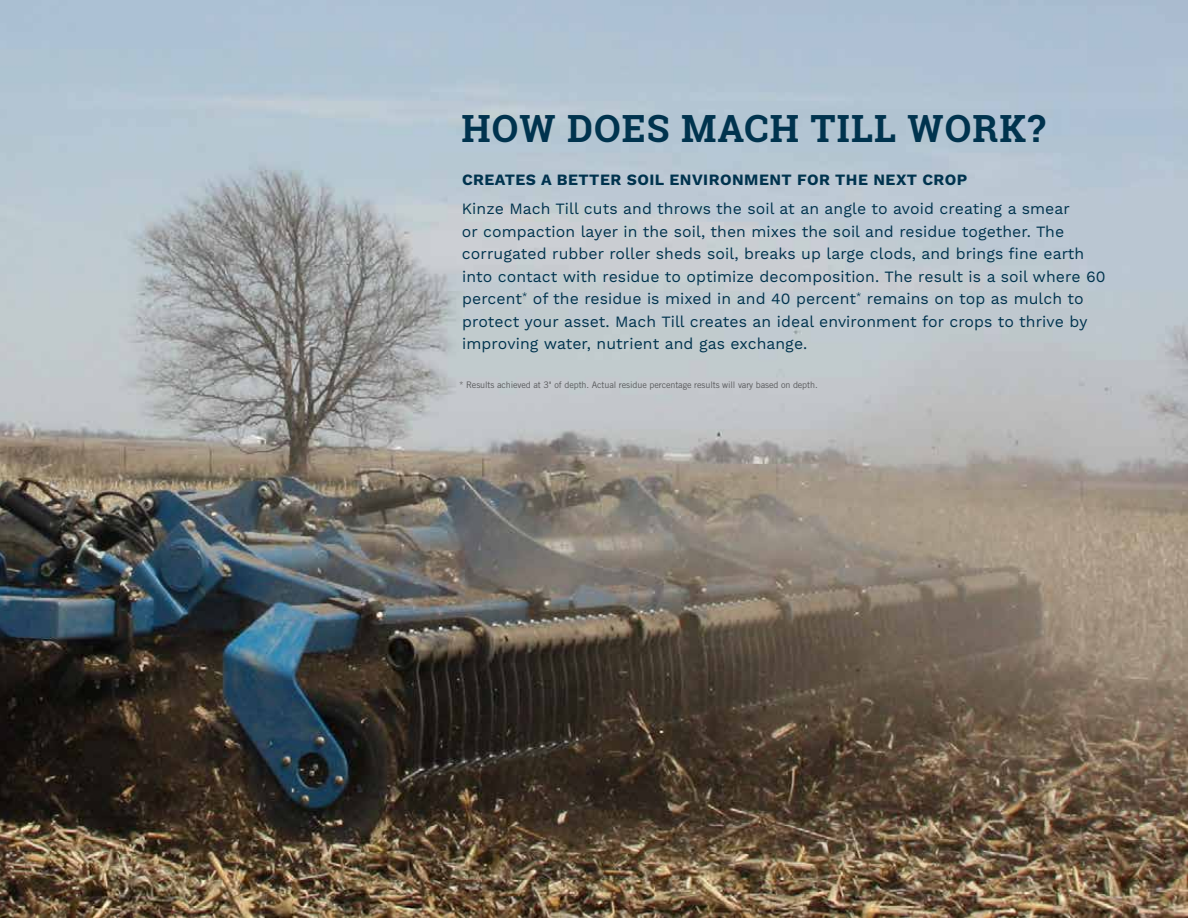
<style>
.page{position:relative;width:1188px;height:918px;background:#fff}
.page>*{position:absolute;margin:0;border:0;box-sizing:border-box;transform-origin:0 0}
.t1{font:700 37.5px "Roboto Slab";letter-spacing:.03em;color:#00334e}
.t2{font:15.75px/22.5px "Work Sans";letter-spacing:.005em;color:#00334e}
.t3{font:700 15.75px "Work Sans";letter-spacing:.03em;color:#00334e}
.t4{font:9px "Trade Gothic LT Std";letter-spacing:-.01em;color:#58595b}
</style>
<div class="page">
<img style="left:0;top:0;width:1188px;height:918px">
<h1 class="t1" style="left:462px;top:103px;width:585px">HOW DOES MACH TILL WORK?</h1>
<p class="t3" style="left:462px;top:171px;width:507px">CREATES A BETTER SOIL ENVIRONMENT FOR THE NEXT CROP</p>
<p class="t2" style="left:462px;top:198px;width:645px">Kinze Mach Till cuts and throws the soil at an angle to avoid creating a smear<br>or compaction layer in the soil, then mixes the soil and residue together. The corrugated rubber roller sheds soil, breaks up large clods, and brings fine earth into contact with residue to optimize decomposition. The result is a soil where 60 percent<sup>*</sup> of the residue is mixed in and 40 percent<sup>*</sup> remains on top as mulch to protect your asset. Mach Till creates an ideal environment for crops to thrive by improving water, nutrient and gas exchange.</p>
<p class="t4" style="left:459px;top:379px;width:360px">* Results achieved at 3" of depth. Actual residue percentage results will vary based on depth.</p>
</div>
